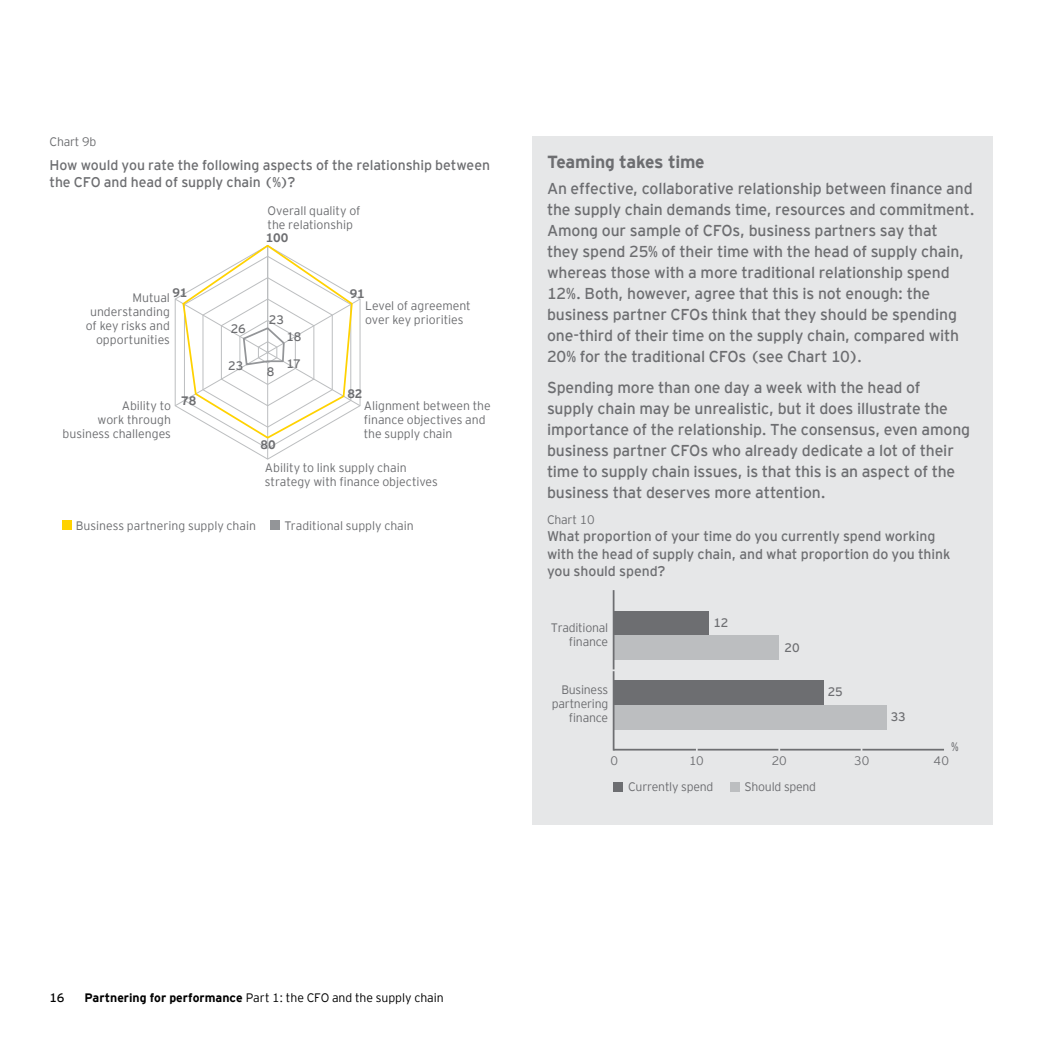
<style>
.page{position:relative;width:1042px;height:1042px;background:#fff}
.page>*{position:absolute;margin:0;border:0;box-sizing:border-box;transform-origin:0 0}
.t1{font:700 17.5px "EY Interstate";letter-spacing:-.015em;color:#6d6e71}
.t2{font:15.75px/21px "EY Interstate";letter-spacing:-.01em;color:#6d6e71}
.t3{font:14px/17.5px "EY Interstate";letter-spacing:-.005em;color:#6d6e71}
.t4{font:300 12.25px/14px "EY Interstate";letter-spacing:-.005em;color:#6d6e71}
.t5{font:300 12.25px "EY Interstate";letter-spacing:-.005em;color:#000}
.t6{font:12.25px "EY Interstate";letter-spacing:-.015em;color:#6d6e71}
.t7{font:700 12.25px "EY Interstate";letter-spacing:-.01em;color:#6d6e71}
.t8{font:12.25px "EY Interstate";color:#000}
.s1{font-weight:700}
</style>
<div class="page">
<div style="left:62px;top:520px;width:10px;height:10px;background:#ffd200"></div>
<svg style="left:174px;top:245px;width:187px;height:215px"></svg>
<div style="left:270px;top:520px;width:10px;height:10px;background:#939598"></div>
<div style="left:532px;top:136px;width:460px;height:689px;background:#e6e7e8"></div>
<div style="left:613px;top:782px;width:10px;height:10px;background:#6d6e71"></div>
<div style="left:730px;top:782px;width:10px;height:10px;background:#bcbec0"></div>
<hr style="left:613px;top:749px;width:331px;height:1px;background:#6d6e71">
<div style="left:613px;top:611px;width:96px;height:24px;background:#6d6e71"></div>
<div style="left:613px;top:635px;width:166px;height:25px;background:#bcbec0"></div>
<div style="left:613px;top:680px;width:211px;height:24px;background:#6d6e71"></div>
<div style="left:613px;top:704px;width:274px;height:25px;background:#bcbec0"></div>
<hr style="left:613px;top:590px;width:1px;height:160px;background:#6d6e71">
<p class="t4" style="left:50px;top:134px;width:48px">Chart 9b</p>
<p class="t3" style="left:50px;top:156px;width:442px">How would you rate the following aspects of the relationship between the CFO and head of supply chain (%)?</p>
<p class="t4" style="left:268px;top:204px;width:94px">Overall quality of the relationship</p>
<p class="t7" style="left:266px;top:231px;width:24px">100</p>
<p class="t7" style="left:172px;top:286px;width:16px">91</p>
<p class="t4" style="left:86px;top:291px;width:86px;text-align:right">Mutual understanding of key risks and opportunities</p>
<p class="t6" style="left:231px;top:322px;width:16px">26</p>
<p class="t6" style="left:228px;top:359px;width:17px">23</p>
<p class="t6" style="left:269px;top:313px;width:17px">23</p>
<p class="t6" style="left:267px;top:365px;width:9px">8</p>
<p class="t6" style="left:286px;top:330px;width:16px">18</p>
<p class="t6" style="left:286px;top:357px;width:16px">17</p>
<p class="t7" style="left:350px;top:287px;width:16px">91</p>
<p class="t4" style="left:365px;top:299px;width:107px">Level of agreement over key priorities</p>
<p class="t4" style="left:63px;top:399px;width:110px;text-align:right">Ability to<br>work through business challenges</p>
<p class="t7" style="left:181px;top:394px;width:17px">78</p>
<p class="t7" style="left:347px;top:387px;width:17px">82</p>
<p class="t4" style="left:364px;top:399px;width:128px">Alignment between the finance objectives and the supply chain</p>
<p class="t4" style="left:265px;top:460px;width:175px">Ability to link supply chain strategy with finance objectives</p>
<p class="t7" style="left:260px;top:438px;width:17px">80</p>
<p class="t4" style="left:76px;top:518px;width:182px">Business partnering supply chain</p>
<p class="t4" style="left:285px;top:518px;width:131px">Traditional supply chain</p>
<p class="t1" style="left:547px;top:152px;width:159px">Teaming takes time</p>
<p class="t2" style="left:547px;top:178px;width:429px">An effective, collaborative relationship between finance and the supply chain demands time, resources and commitment.<br>Among our sample of CFOs, business partners say that<br>they spend 25% of their time with the head of supply chain, whereas those with a more traditional relationship spend 12%. Both, however, agree that this is not enough: the business partner CFOs think that they should be spending one-third of their time on the supply chain, compared with 20% for the traditional CFOs (see Chart 10).</p>
<p class="t2" style="left:547px;top:377px;width:425px">Spending more than one day a week with the head of supply chain may be unrealistic, but it does illustrate the importance of the relationship. The consensus, even among business partner CFOs who already dedicate a lot of their time to supply chain issues, is that this is an aspect of the business that deserves more attention.</p>
<p class="t4" style="left:547px;top:512px;width:49px">Chart 10</p>
<p class="t3" style="left:547px;top:527px;width:405px">What proportion of your time do you currently spend working with the head of supply chain, and what proportion do you think you should spend?</p>
<p class="t4" style="left:551px;top:621px;width:59px;text-align:right">Traditional finance</p>
<p class="t4" style="left:552px;top:683px;width:58px;text-align:right">Business partnering finance</p>
<p class="t6" style="left:713px;top:615px;width:16px">12</p>
<p class="t6" style="left:784px;top:640px;width:16px">20</p>
<p class="t6" style="left:828px;top:685px;width:16px">25</p>
<p class="t6" style="left:891px;top:709px;width:16px">33</p>
<p class="t4" style="left:951px;top:739px;width:9px">%</p>
<p class="t4" style="left:610px;top:753px;width:9px">0</p>
<p class="t4" style="left:689px;top:753px;width:16px">10</p>
<p class="t4" style="left:771px;top:753px;width:17px">20</p>
<p class="t4" style="left:854px;top:753px;width:17px">30</p>
<p class="t4" style="left:933px;top:753px;width:17px">40</p>
<p class="t4" style="left:628px;top:779px;width:87px">Currently spend</p>
<p class="t4" style="left:744px;top:779px;width:73px">Should spend</p>
<p class="t8" style="left:50px;top:991px;width:16px">16</p>
<p class="t5" style="left:84px;top:991px;width:361px"><span class="s1">Partnering for performance</span> Part 1: the CFO and the supply chain</p>
</div>
